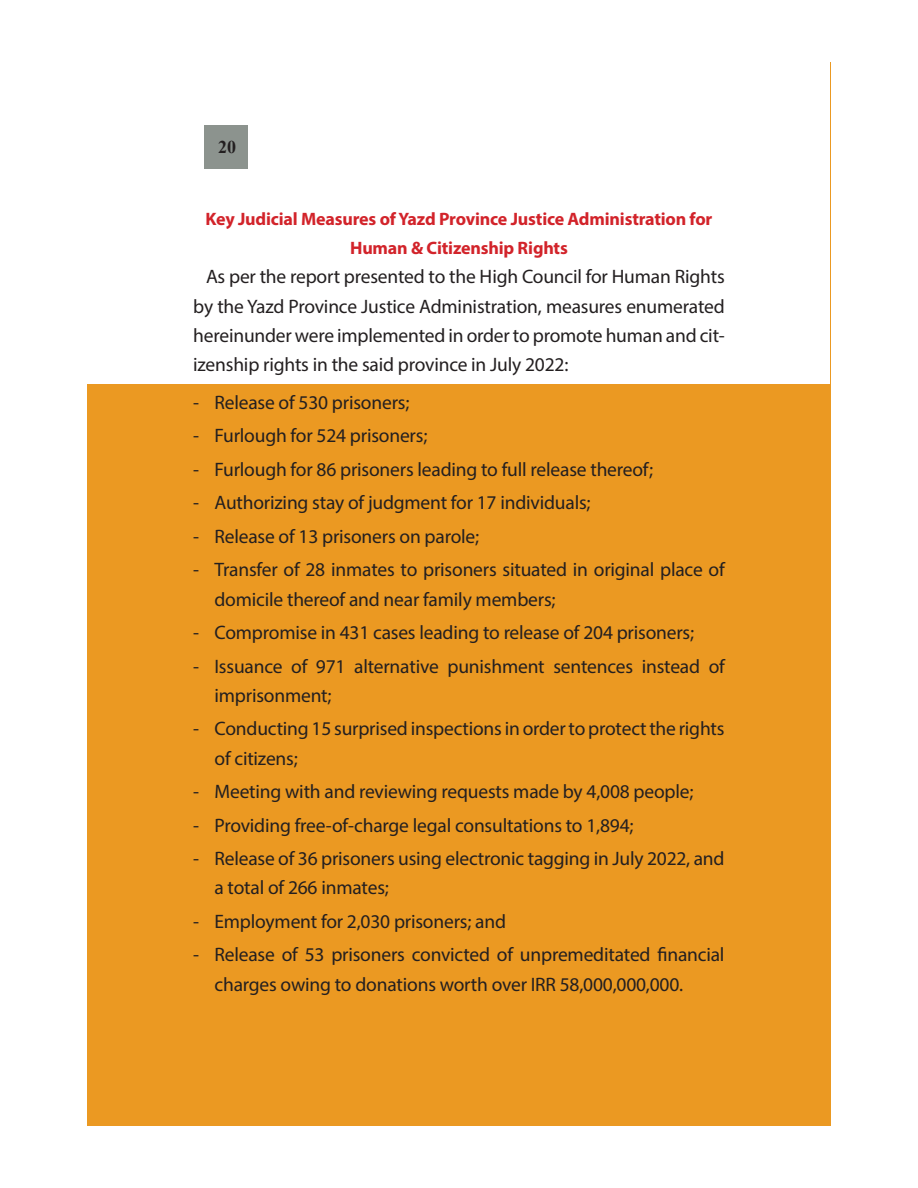
<style>
.page{position:relative;width:918px;height:1188px;background:#fff}
.page>*{position:absolute;margin:0;border:0;box-sizing:border-box;transform-origin:0 0}
.t1{font:19.5px/29.2px "Myriad Pro";letter-spacing:-.01em;color:#231f20}
.t2{font:700 18px/29.2px "Myriad Pro";letter-spacing:-.01em;color:#d2232a;text-align:center}
.t3{font:700 18px "Times New Roman";color:#231f20}
</style>
<div class="page">
<div style="left:87px;top:384px;width:743px;height:741px;background:#eb9922"></div>
<hr style="left:830px;top:63px;width:1px;height:351px;background:#eb9922">
<div style="left:205px;top:126px;width:43px;height:43px;background:#8c938e"></div>
<p class="t3" style="left:218px;top:137px;width:19px">20</p>
<p class="t2" style="left:206px;top:205px;width:508px">Key Judicial Measures of Yazd Province Justice Administration for<br>Human &amp; Citizenship Rights</p>
<p class="t1" style="left:193px;top:263px;width:533px;text-align:justify;text-indent:13px">As per the report presented to the High Council for Human Rights by the Yazd Province Justice Administration, measures enumerated hereinunder were implemented in order to promote human and cit&shy;izenship rights in the said province in July 2022:</p>
<p class="t1" style="left:193px;top:389px;width:218px">- Release of 530 prisoners;</p>
<p class="t1" style="left:193px;top:422px;width:236px">- Furlough for 524 prisoners;</p>
<p class="t1" style="left:193px;top:456px;width:461px">- Furlough for 86 prisoners leading to full release thereof;</p>
<p class="t1" style="left:193px;top:489px;width:399px">- Authorizing stay of judgment for 17 individuals;</p>
<p class="t1" style="left:193px;top:523px;width:287px">- Release of 13 prisoners on parole;</p>
<p class="t1" style="left:215px;top:556px;width:512px;text-indent:-21px">- Transfer of 28 inmates to prisoners situated in original place of domicile thereof and near family members;</p>
<p class="t1" style="left:193px;top:619px;width:502px">- Compromise in 431 cases leading to release of 204 prisoners;</p>
<p class="t1" style="left:215px;top:653px;width:512px;text-indent:-21px">- Issuance of 971 alternative punishment sentences instead of imprisonment;</p>
<p class="t1" style="left:215px;top:715px;width:512px;text-indent:-21px">- Conducting 15 surprised inspections in order to protect the rights of citizens;</p>
<p class="t1" style="left:193px;top:778px;width:502px">- Meeting with and reviewing requests made by 4,008 people;</p>
<p class="t1" style="left:193px;top:812px;width:442px">- Providing free-of-charge legal consultations to 1,894;</p>
<p class="t1" style="left:215px;top:845px;width:512px;text-indent:-21px">- Release of 36 prisoners using electronic tagging in July 2022, and a total of 266 inmates;</p>
<p class="t1" style="left:193px;top:908px;width:314px">- Employment for 2,030 prisoners; and</p>
<p class="t1" style="left:215px;top:941px;width:512px;text-indent:-21px">- Release of 53 prisoners convicted of unpremeditated financial charges owing to donations worth over IRR 58,000,000,000.</p>
</div>
